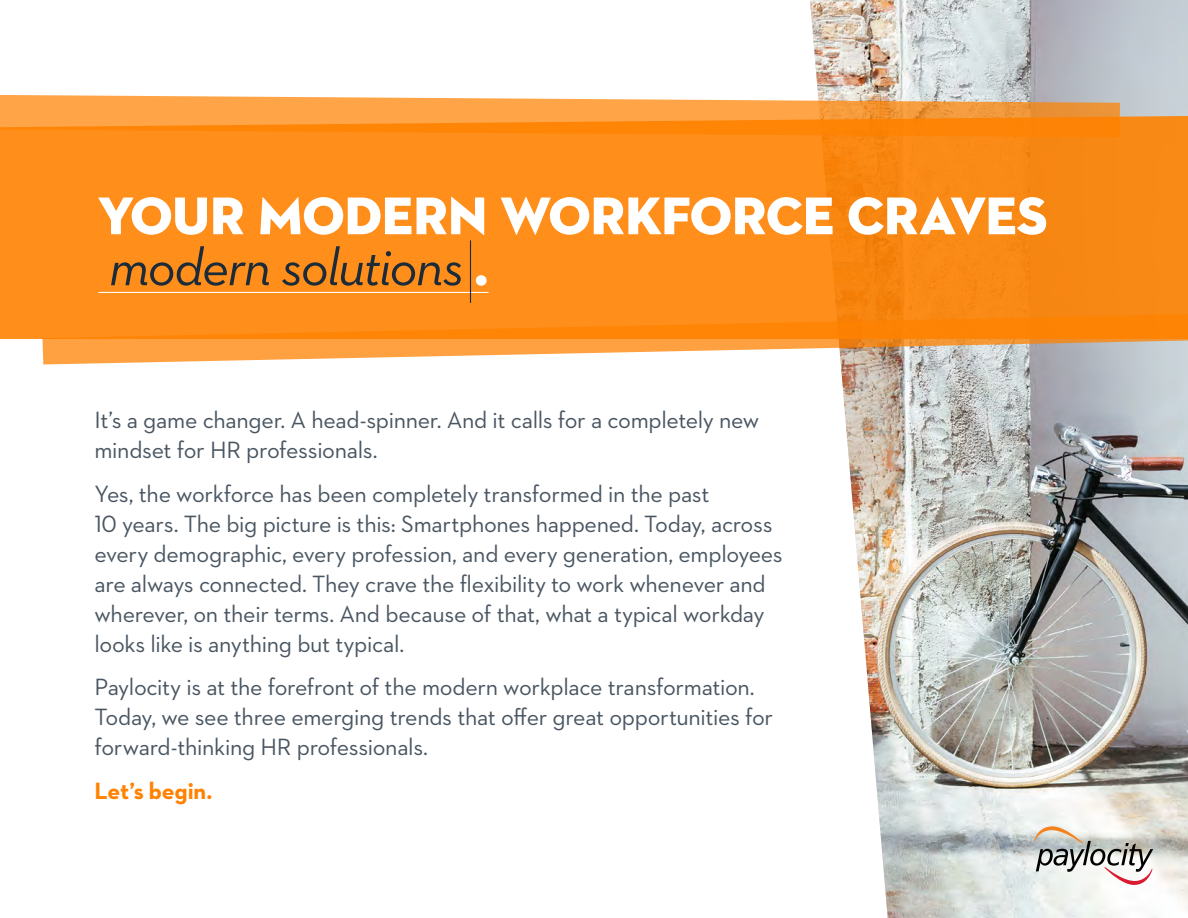
<style>
.page{position:relative;width:1188px;height:918px;background:#fff}
.page>*{position:absolute;margin:0;border:0;box-sizing:border-box;transform-origin:0 0}
.t1{font:54px "Neutraface 2 Display Titling";letter-spacing:-.005em;color:#fff}
.t2{font:italic 54px "Neutraface 2 Text";letter-spacing:-.03em;color:#1c2b39}
.t3{font:24px/30px "Neutraface 2 Text";letter-spacing:-.015em;color:#495561}
.t4{font:700 24px "Neutraface 2 Text";letter-spacing:-.01em;color:#ff8200}
.s1{font-family:"Neutraface 2 Display Titling";font-style:normal;color:#fff}
</style>
<div class="page">
<img style="left:810px;top:0;width:378px;height:918px">
<svg style="left:0;top:116px;width:1188px;height:223px;background:#fc8c18"></svg>
<svg style="left:42px;top:313px;width:1146px;height:51px;background:#f6a14a"></svg>
<svg style="left:0;top:94px;width:1120px;height:43px;background:#faa043"></svg>
<hr style="left:98px;top:292px;width:391px;height:1px;background:#fff">
<hr style="left:470px;top:240px;width:1px;height:63px;background:#1c2b39">
<svg style="left:1034px;top:826px;width:119px;height:59px"></svg>
<h1 class="t1" style="left:98px;top:182px;width:951px">YOUR MODERN WORKFORCE CRAVES</h1>
<h1 class="t2" style="left:109px;top:233px;width:381px">modern solutions <span class="s1">.</span></h1>
<p class="t3" style="left:94px;top:405px;width:666px">It’s a game changer. A head-spinner. And it calls for a completely new mindset for HR professionals.</p>
<p class="t3" style="left:94px;top:478px;width:690px">Yes, the workforce has been completely transformed in the past<br>10 years. The big picture is this: Smartphones happened. Today, across every demographic, every profession, and every generation, employees are always connected. They crave the flexibility to work whenever and wherever, on their terms. And because of that, what a typical workday looks like is anything but typical.</p>
<p class="t3" style="left:94px;top:672px;width:680px">Paylocity is at the forefront of the modern workplace transformation.<br>Today, we see three emerging trends that offer great opportunities for forward-thinking HR professionals.</p>
<p class="t4" style="left:94px;top:775px;width:120px">Let’s begin.</p>
</div>
